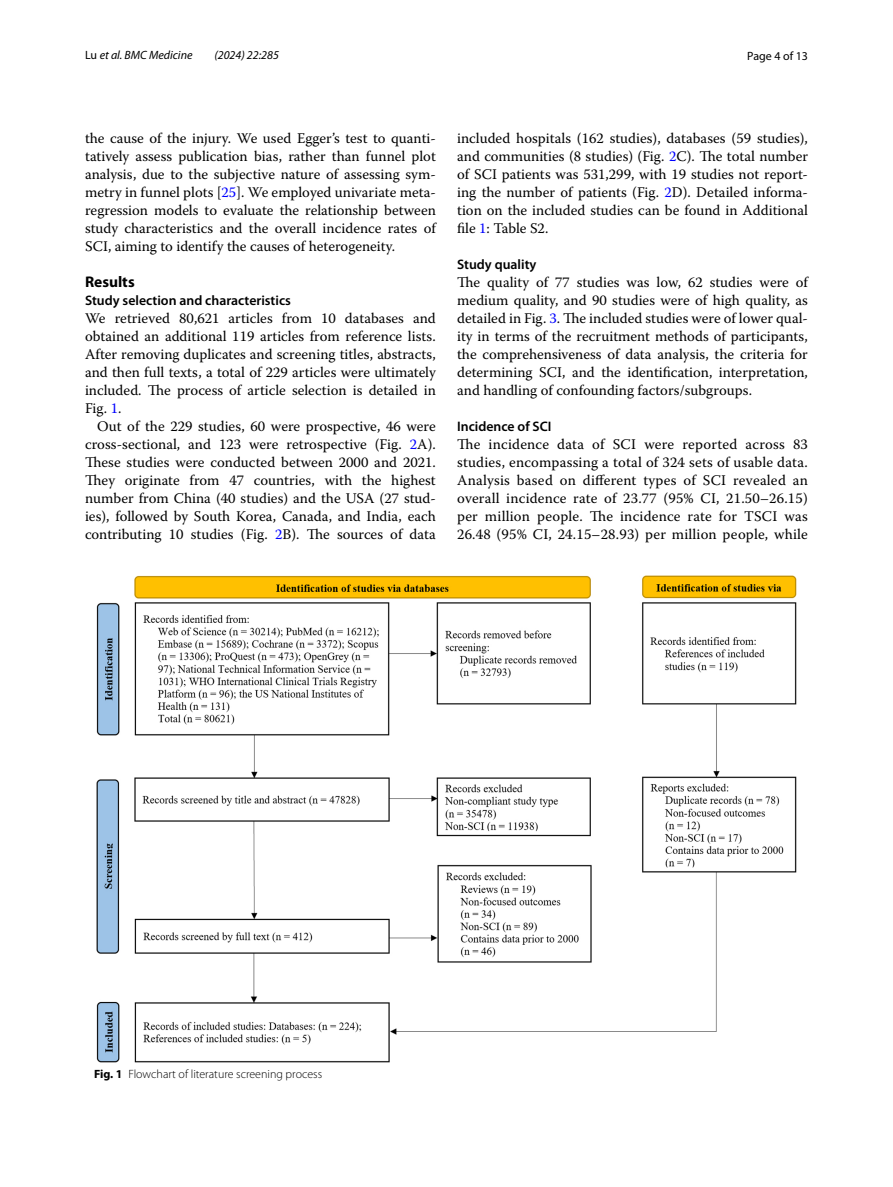
<style>
.page{position:relative;width:893px;height:1187px;background:#fff}
.page>*{position:absolute;margin:0;border:0;box-sizing:border-box;transform-origin:0 0}
.t1{font:700 15.45px "Myriad Pro";color:#000}
.t2{font:14.7px/18px "Warnock Pro";color:#000;text-align:justify}
.t3{font:600 13.8px "Myriad Pro";color:#000}
.t4{font:300 12px "Myriad Pro";color:#000}
.t5{font:italic 12px "Myriad Pro";color:#000}
.t6{font:12px "Myriad Pro";color:#000}
.s1{font-style:normal}
.s2{color:#00f}
.s3{font-weight:700}
</style>
<div class="page">
<img style="left:96px;top:576px;width:701px;height:486px">
<p class="t5" style="left:85px;top:48px;width:109px"><span class="s1">Lu</span> et al. BMC Medicine</p>
<p class="t5" style="left:214px;top:48px;width:66px">(2024) 22:285</p>
<p class="t6" style="left:747px;top:48px;width:62px">Page 4 of 13</p>
<p class="t2" style="left:85px;top:128px;width:352px">the cause of the injury. We used Egger’s test to quanti&shy;tatively assess publication bias, rather than funnel plot analysis, due to the subjective nature of assessing sym&shy;metry in funnel plots [<span class="s2">25</span>]. We employed univariate meta&shy;regression models to evaluate the relationship between study characteristics and the overall incidence rates of SCI, aiming to identify the causes of heterogeneity.</p>
<p class="t1" style="left:85px;top:271px;width:51px">Results</p>
<p class="t3" style="left:85px;top:291px;width:207px">Study selection and characteristics</p>
<p class="t2" style="left:85px;top:308px;width:352px">We retrieved 80,621 articles from 10 databases and obtained an additional 119 articles from reference lists.<br>After removing duplicates and screening titles, abstracts, and then full texts, a total of 229 articles were ultimately included. The process of article selection is detailed in Fig. <span class="s2">1</span>.</p>
<p class="t2" style="left:85px;top:416px;width:352px;text-indent:12px">Out of the 229 studies, 60 were prospective, 46 were cross-sectional, and 123 were retrospective (Fig. <span class="s2">2</span>A).<br>These studies were conducted between 2000 and 2021.<br>They originate from 47 countries, with the highest number from China (40 studies) and the USA (27 stud&shy;ies), followed by South Korea, Canada, and India, each contributing 10 studies (Fig. <span class="s2">2</span>B). The sources of data</p>
<p class="t2" style="left:457px;top:128px;width:352px">included hospitals (162 studies), databases (59 studies), and communities (8 studies) (Fig. <span class="s2">2</span>C). The total number of SCI patients was 531,299, with 19 studies not report&shy;ing the number of patients (Fig. <span class="s2">2</span>D). Detailed informa&shy;tion on the included studies can be found in Additional file <span class="s2">1</span>: Table S2.</p>
<p class="t3" style="left:457px;top:255px;width:81px">Study quality</p>
<p class="t2" style="left:457px;top:272px;width:352px">The quality of 77 studies was low, 62 studies were of medium quality, and 90 studies were of high quality, as detailed in Fig. <span class="s2">3</span>. The included studies were of lower qual&shy;ity in terms of the recruitment methods of participants, the comprehensiveness of data analysis, the criteria for determining SCI, and the identification, interpretation, and handling of confounding factors/subgroups.</p>
<p class="t3" style="left:457px;top:417px;width:96px">Incidence of SCI</p>
<p class="t2" style="left:457px;top:434px;width:352px">The incidence data of SCI were reported across 83 studies, encompassing a total of 324 sets of usable data.<br>Analysis based on different types of SCI revealed an overall incidence rate of 23.77 (95% CI, 21.50–26.15) per million people. The incidence rate for TSCI was 26.48 (95% CI, 24.15–28.93) per million people, while</p>
<p class="t4" style="left:94px;top:1067px;width:230px"><span class="s3">Fig. 1</span> Flowchart of literature screening process</p>
</div>
